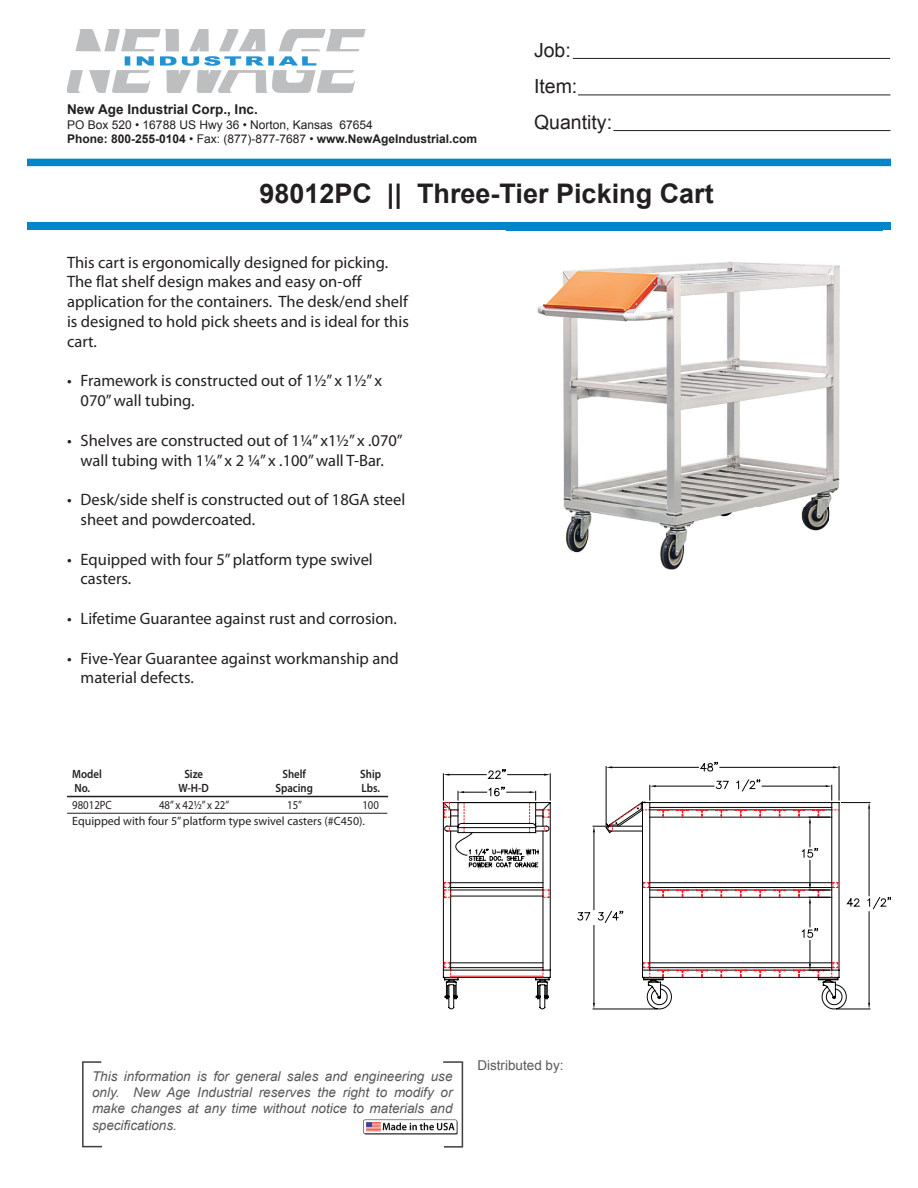
<style>
.page{position:relative;width:918px;height:1188px;background:#fff}
.page>*{position:absolute;margin:0;border:0;box-sizing:border-box;transform-origin:0 0}
.t1{font:700 27px "Arial";color:#231f20}
.t2{font:19.5px/36px "Arial";color:#231f20}
.t3{font:16.5px/19.8px "Myriad Pro";color:#231f20}
.t4{font:italic 13.5px/16.2px "Arial";color:#57585a;text-align:justify}
.t5{font:700 13.5px "Arial";color:#231f20}
.t6{font:13.5px "Arial";color:#57585a}
.t7{font:12px/14.4px "Arial";color:#231f20}
.t8{font:12px/16.5px "Myriad Pro";color:#231f20;scale:.9 1}
.t9{font:600 12px "Myriad Pro";color:#231f20;scale:.9 1}
.s1{font-weight:700}
</style>
<div class="page">
<img style="left:363px;top:1118px;width:99px;height:17px">
<hr style="left:573px;top:58px;width:317px;height:1px;background:#231f20">
<hr style="left:578px;top:95px;width:312px;height:1px;background:#231f20">
<hr style="left:613px;top:130px;width:277px;height:1px;background:#231f20">
<svg style="left:82px;top:1061px;width:19px;height:2px"></svg>
<svg style="left:444px;top:1146px;width:19px;height:2px"></svg>
<hr style="left:82px;top:1062px;width:2px;height:85px;background:#3e3e3f">
<hr style="left:462px;top:1062px;width:1px;height:85px;background:#3e3e3f">
<svg style="left:84px;top:1146px;width:18px;height:1px"></svg>
<hr style="left:443px;top:1061px;width:20px;height:2px;background:#3e3e3f">
<div style="left:27px;top:159px;width:864px;height:7px;background:#0084ca"></div>
<div style="left:27px;top:223px;width:864px;height:7px;background:#0084ca"></div>
<img style="left:67px;top:29px;width:298px;height:63px">
<img style="left:506px;top:222px;width:376px;height:348px">
<img style="left:506px;top:223px;width:376px;height:7px">
<hr style="left:67px;top:813px;width:320px;height:1px;background:#231f20">
<hr style="left:67px;top:796px;width:321px;height:1px;background:#231f20">
<svg style="left:443px;top:762px;width:427px;height:247px"></svg>
<p class="t5" style="left:67px;top:101px;width:192px">New Age Industrial Corp., Inc.</p>
<p class="t7" style="left:67px;top:118px;width:412px">PO Box 520 • 16788 US Hwy 36 • Norton, Kansas 67654<br><span class="s1">Phone: 800-255-0104</span> • Fax: (877)-877-7687 • <span class="s1">www.NewAgeIndustrial.com</span></p>
<p class="t2" style="left:534px;top:33px;width:80px">Job:<br>Item:<br>Quantity:</p>
<h1 class="t1" style="left:259px;top:176px;width:456px">98012PC || Three-Tier Picking Cart</h1>
<p class="t3" style="left:67px;top:252px;width:343px">This cart is ergonomically designed for picking.<br>The flat shelf design makes and easy on-off application for the containers. The desk/end shelf is designed to hold pick sheets and is ideal for this cart.</p>
<p class="t3" style="left:81px;top:371px;width:303px;text-indent:-14px">• Framework is constructed out of 1½” x 1½” x<br>070” wall tubing.</p>
<p class="t3" style="left:67px;top:430px;width:337px;text-align:center">• Shelves are constructed out of 1¼” x1½” x .070” wall tubing with 1¼” x 2 ¼” x .100” wall T-Bar.</p>
<p class="t3" style="left:81px;top:490px;width:326px;text-indent:-14px">• Desk/side shelf is constructed out of 18GA steel sheet and powdercoated.</p>
<p class="t3" style="left:81px;top:549px;width:294px;text-indent:-14px">• Equipped with four 5” platform type swivel casters.</p>
<p class="t3" style="left:67px;top:608px;width:331px">• Lifetime Guarantee against rust and corrosion.</p>
<p class="t3" style="left:81px;top:648px;width:320px;text-indent:-14px">• Five-Year Guarantee against workmanship and material defects.</p>
<p class="t9" style="left:72px;top:766px;width:35px">Model</p>
<p class="t9" style="left:184px;top:766px;width:22px">Size</p>
<p class="t9" style="left:282px;top:766px;width:28px">Shelf</p>
<p class="t9" style="left:360px;top:766px;width:25px">Ship</p>
<p class="t9" style="left:74px;top:781px;width:19px">No.</p>
<p class="t9" style="left:178px;top:781px;width:36px">W-H-D</p>
<p class="t9" style="left:276px;top:781px;width:43px">Spacing</p>
<p class="t9" style="left:361px;top:781px;width:22px">Lbs.</p>
<p class="t8" style="left:72px;top:796px;width:46px">98012PC</p>
<p class="t8" style="left:159px;top:796px;width:80px">48” x 42½” x 22”</p>
<p class="t8" style="left:287px;top:796px;width:18px">15”</p>
<p class="t8" style="left:72px;top:796px;width:342px;text-indent:290px">100<br>Equipped with four 5” platform type swivel casters (#C450).</p>
<p class="t4" style="left:92px;top:1068px;width:362px">This information is for general sales and engineering use only. New Age Industrial reserves the right to modify or make changes at any time without notice to materials and specifications.</p>
<p class="t6" style="left:477px;top:1056px;width:88px">Distributed by:</p>
</div>
